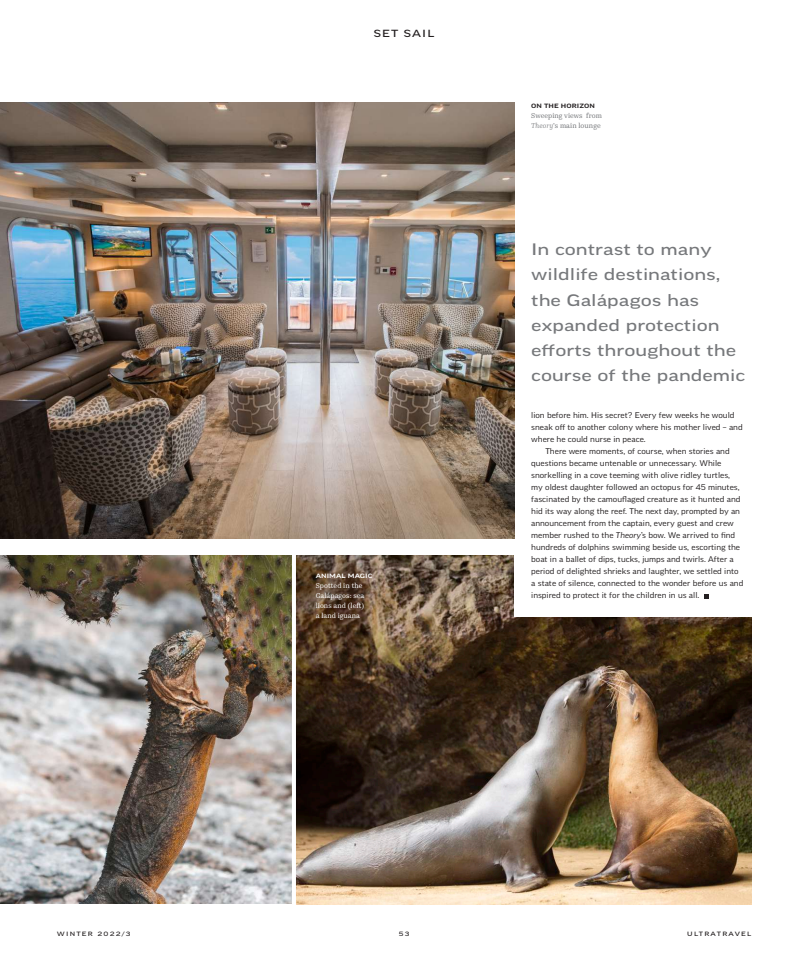
<style>
.page{position:relative;width:794px;height:964px;background:#fff}
.page>*{position:absolute;margin:0;border:0;box-sizing:border-box;transform-origin:0 0}
.t1{font:16px/25px "Good Pro Extd News";color:#76787b}
.t2{font:10px "Good Pro Extd News";letter-spacing:.11em;color:#231f20}
.t3{font:expanded 8px "Good Pro";color:#231f20}
.t4{font:7px/10px "Kazimir Text";letter-spacing:.01em;color:#fff}
.t5{font:7px/10px "Kazimir Text";letter-spacing:.01em;color:#76787b}
.t6{font:6px "Good Pro Extd News";letter-spacing:.2em;color:#231f20}
.t7{font:500 6px "Good Pro Extd";letter-spacing:.01em;color:#231f20}
.t8{font:500 6px "Good Pro Extd";letter-spacing:.01em;color:#fff}
.s1{font-style:italic}
</style>
<div class="page">
<img style="left:0;top:556px;width:751px;height:348px">
<hr style="left:292px;top:549px;width:4px;height:368px;background:#fff">
<div style="left:515px;top:420px;width:250px;height:197px;background:#fff"></div>
<svg style="left:704px;top:594px;width:4px;height:4px"></svg>
<img style="left:0;top:102px;width:514px;height:437px">
<p class="t2" style="left:374px;top:27px;width:62px">SET SAIL</p>
<p class="t8" style="left:316px;top:572px;width:58px">ANIMAL MAGIC</p>
<p class="t4" style="left:316px;top:580px;width:50px">Spotted in the<br>Galápagos: sea lions and (left) a land iguana</p>
<p class="t7" style="left:531px;top:102px;width:65px">ON THE HORIZON</p>
<p class="t5" style="left:531px;top:110px;width:72px">Sweeping views from<br><span class="s1">Theory</span>’s main lounge</p>
<h1 class="t1" style="left:531px;top:237px;width:215px">In contrast to many wildlife destinations, the Galápagos has expanded protection efforts throughout the course of the pandemic</h1>
<p class="t3" style="left:531px;top:411px;width:205px">lion before him. His secret? Every few weeks he would</p>
<p class="t3" style="left:531px;top:423px;width:213px">sneak off to another colony where his mother lived – and</p>
<p class="t3" style="left:531px;top:435px;width:116px">where he could nurse in peace.</p>
<p class="t3" style="left:545px;top:447px;width:186px">There were moments, of course, when stories and</p>
<p class="t3" style="left:531px;top:459px;width:192px">questions became untenable or unnecessary. While</p>
<p class="t3" style="left:531px;top:471px;width:200px">snorkelling in a cove teeming with olive ridley turtles,</p>
<p class="t3" style="left:531px;top:483px;width:210px">my oldest daughter followed an octopus for 45 minutes,</p>
<p class="t3" style="left:531px;top:495px;width:211px">fascinated by the camouflaged creature as it hunted and</p>
<p class="t3" style="left:531px;top:507px;width:210px">hid its way along the reef. The next day, prompted by an</p>
<p class="t3" style="left:531px;top:519px;width:204px">announcement from the captain, every guest and crew</p>
<p class="t3" style="left:531px;top:531px;width:206px">member rushed to the <span class="s1">Theory</span>’s bow. We arrived to find</p>
<p class="t3" style="left:531px;top:543px;width:210px">hundreds of dolphins swimming beside us, escorting the</p>
<p class="t3" style="left:531px;top:555px;width:204px">boat in a ballet of dips, tucks, jumps and twirls. After a</p>
<p class="t3" style="left:531px;top:567px;width:209px">period of delighted shrieks and laughter, we settled into</p>
<p class="t3" style="left:531px;top:579px;width:214px">a state of silence, connected to the wonder before us and</p>
<p class="t3" style="left:531px;top:591px;width:170px">inspired to protect it for the children in us all.</p>
<p class="t6" style="left:57px;top:930px;width:75px">WINTER 2022/3</p>
<p class="t6" style="left:399px;top:930px;width:12px">53</p>
<p class="t6" style="left:687px;top:930px;width:66px">ULTRATRAVEL</p>
</div>
